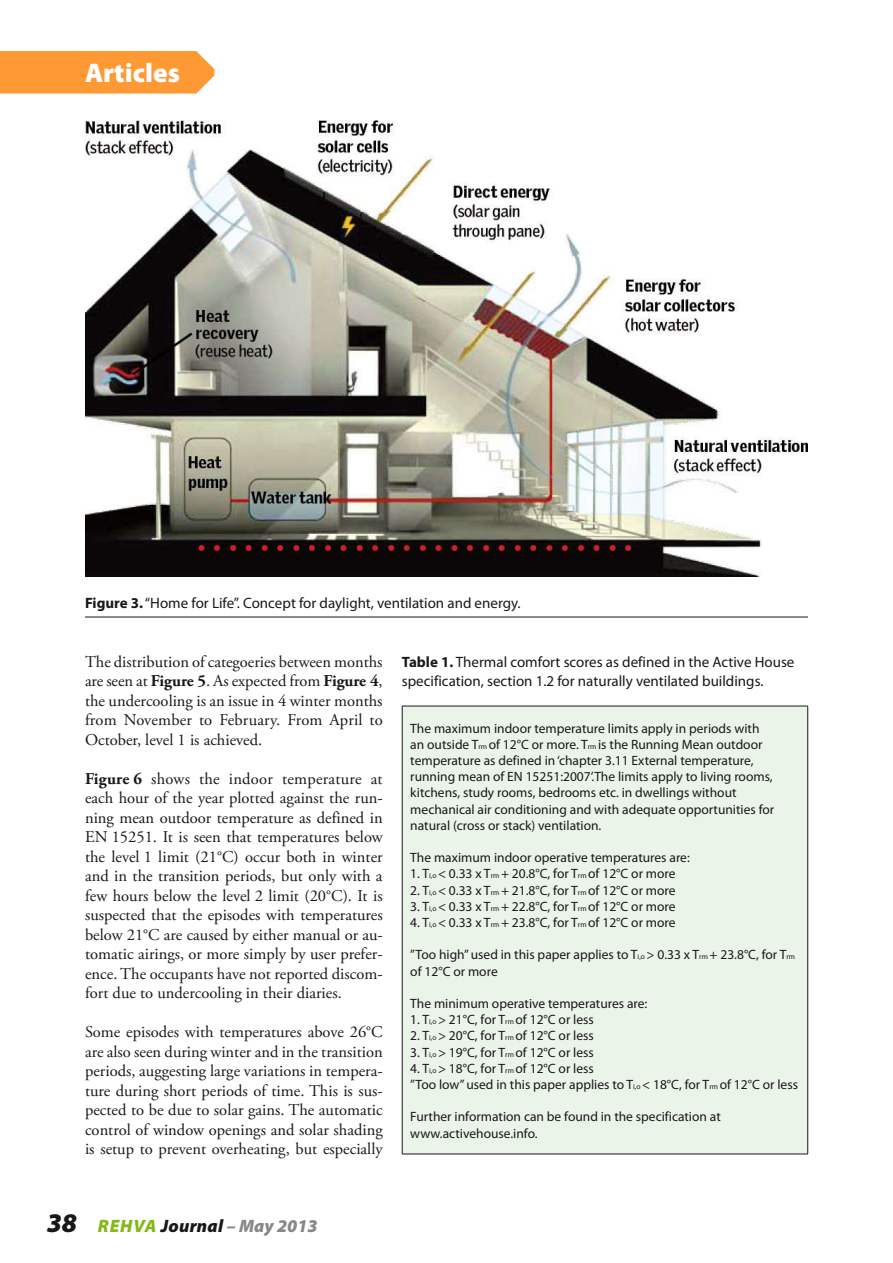
<style>
.page{position:relative;width:893px;height:1263px;background:#fff}
.page>*{position:absolute;margin:0;border:0;box-sizing:border-box;transform-origin:0 0}
.t1{font:900 27px "Myriad Pro";letter-spacing:.005em;color:#fff}
.t2{font:italic 900 18px "Myriad Pro";letter-spacing:.015em;color:#878889}
.t3{font:16.5px/19.5px "Adobe Garamond Pro";color:#1a171b;text-align:justify}
.t4{font:15px/19.5px "Myriad Pro";color:#1a171b}
.t5{font:13.5px/16.2px "Myriad Pro";color:#1a171b}
.s1{font-weight:700}
.s2{font-size:7.5px}
.s3{font-size:27px;color:#1a171b}
.s4{color:#83b819}
.s5{color:#1a171b}
</style>
<div class="page">
<img style="left:85px;top:121px;width:723px;height:456px">
<hr style="left:85px;top:617px;width:723px;height:1px;background:#1a171b">
<div style="left:402px;top:706px;width:406px;height:448px;background:#ebf4e9"></div>
<hr style="left:402px;top:706px;width:406px;height:1px;background:#1a171b">
<hr style="left:402px;top:706px;width:1px;height:448px;background:#1a171b">
<hr style="left:807px;top:706px;width:1px;height:448px;background:#1a171b">
<hr style="left:402px;top:1154px;width:406px;height:1px;background:#1a171b">
<div style="left:0;top:51px;width:214px;height:43px;background:#f93"></div>
<h1 class="t1" style="left:85px;top:54px;width:96px">Articles</h1>
<p class="t4" style="left:85px;top:593px;width:437px"><span class="s1">Figure 3.</span> “Home for Life”. Concept for daylight, ventilation and energy.</p>
<p class="t3" style="left:85px;top:652px;width:299px">The distribution of categoeries between months are seen at <span class="s1">Figure 5</span>. As expected from <span class="s1">Figure 4</span>, the undercooling is an issue in 4 winter months from November to February. From April to October, level 1 is achieved.</p>
<p class="t3" style="left:85px;top:769px;width:299px"><span class="s1">Figure 6</span> shows the indoor temperature at each hour of the year plotted against the run&shy;ning mean outdoor temperature as defined in EN 15251. It is seen that temperatures below the level 1 limit (21°C) occur both in winter and in the transition periods, but only with a few hours below the level 2 limit (20°C). It is suspected that the episodes with temperatures below 21°C are caused by either manual or au&shy;tomatic airings, or more simply by user prefer&shy;ence. The occupants have not reported discom&shy;fort due to undercooling in their diaries.</p>
<p class="t3" style="left:85px;top:1023px;width:299px">Some episodes with temperatures above 26°C are also seen during winter and in the transition periods, auggesting large variations in tempera&shy;ture during short periods of time. This is sus&shy;pected to be due to solar gains. The automatic control of window openings and solar shading is setup to prevent overheating, but especially</p>
<p class="t4" style="left:402px;top:652px;width:394px"><span class="s1">Table 1.</span> Thermal comfort scores as defined in the Active House specification, section 1.2 for naturally ventilated buildings.</p>
<p class="t5" style="left:410px;top:720px;width:365px">The maximum indoor temperature limits apply in periods with an outside T<span class="s2">rm</span> of 12°C or more. T<span class="s2">rm</span> is the Running Mean outdoor temperature as defined in ‘chapter 3.11 External temperature, running mean of EN 15251:2007’.The limits apply to living rooms, kitchens, study rooms, bedrooms etc. in dwellings without mechanical air conditioning and with adequate opportunities for natural (cross or stack) ventilation.</p>
<p class="t5" style="left:410px;top:849px;width:281px">The maximum indoor operative temperatures are:</p>
<p class="t5" style="left:410px;top:865px;width:267px">1. T<span class="s2">i,o</span> &lt; 0.33 x T<span class="s2">rm</span> + 20.8°C, for T<span class="s2">rm</span> of 12°C or more</p>
<p class="t5" style="left:410px;top:882px;width:267px">2. T<span class="s2">i,o</span> &lt; 0.33 x T<span class="s2">rm</span> + 21.8°C, for T<span class="s2">rm</span> of 12°C or more</p>
<p class="t5" style="left:410px;top:898px;width:267px">3. T<span class="s2">i,o</span> &lt; 0.33 x T<span class="s2">rm</span> + 22.8°C, for T<span class="s2">rm</span> of 12°C or more</p>
<p class="t5" style="left:410px;top:914px;width:267px">4. T<span class="s2">i,o</span> &lt; 0.33 x T<span class="s2">rm</span> + 23.8°C, for T<span class="s2">rm</span> of 12°C or more</p>
<p class="t5" style="left:410px;top:946px;width:386px">”Too high” used in this paper applies to T<span class="s2">i,o</span> &gt; 0.33 x T<span class="s2">rm</span> + 23.8°C, for T<span class="s2">rm </span>of 12°C or more</p>
<p class="t5" style="left:410px;top:995px;width:239px">The minimum operative temperatures are:</p>
<p class="t5" style="left:410px;top:1011px;width:185px">1. T<span class="s2">i,o</span> &gt; 21°C, for T<span class="s2">rm</span> of 12°C or less</p>
<p class="t5" style="left:410px;top:1027px;width:185px">2. T<span class="s2">i,o</span> &gt; 20°C, for T<span class="s2">rm</span> of 12°C or less</p>
<p class="t5" style="left:410px;top:1044px;width:185px">3. T<span class="s2">i,o</span> &gt; 19°C, for T<span class="s2">rm</span> of 12°C or less</p>
<p class="t5" style="left:410px;top:1060px;width:389px">4. T<span class="s2">i,o</span> &gt; 18°C, for T<span class="s2">rm</span> of 12°C or less<br>”Too low” used in this paper applies to T<span class="s2">i,o</span> &lt; 18°C, for T<span class="s2">rm</span> of 12°C or less</p>
<p class="t5" style="left:410px;top:1108px;width:312px">Further information can be found in the specification at www.activehouse.info.</p>
<h2 class="t2" style="left:47px;top:1214px;width:272px"><span class="s3">38</span> <span class="s4">REHVA</span> <span class="s5">Journal</span> – May 2013</h2>
</div>
